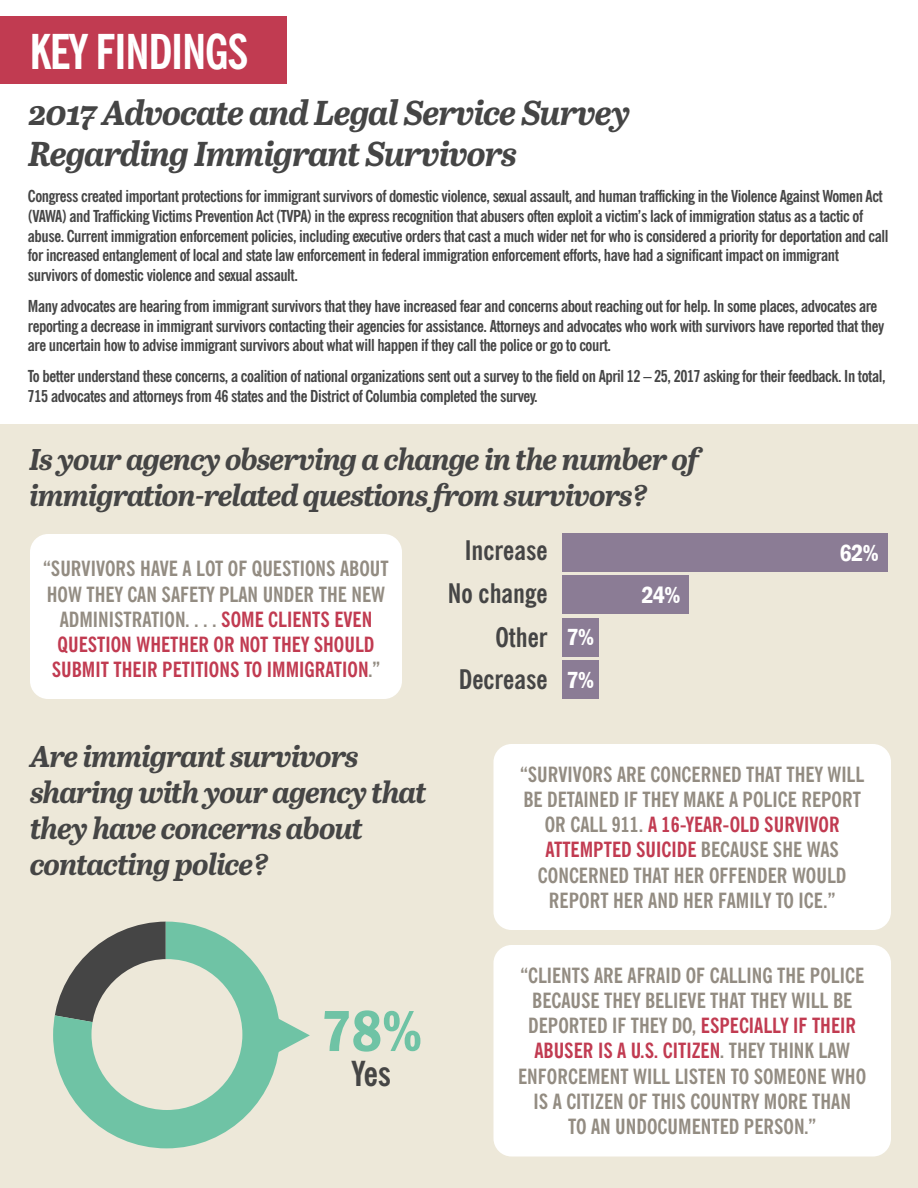
<style>
.page{position:relative;width:918px;height:1188px;background:#fff}
.page>*{position:absolute;margin:0;border:0;box-sizing:border-box;transform-origin:0 0}
.t1{font:600 condensed 60px "Franklin Gothic";color:#6fc3a5}
.t2{font:700 condensed 48px "News Gothic BT";letter-spacing:-.025em;color:#fff}
.t3{font:italic 700 34.5px/41.4px "Abril Text";letter-spacing:-.025em;color:#454545}
.t4{font:700 condensed 34.5px "News Gothic BT";color:#454545}
.t5{font:italic 700 30px/36px "Abril Text";letter-spacing:-.03em;color:#454545}
.t6{font:700 condensed 27px/43px "News Gothic BT";color:#454545;text-align:right}
.t7{font:600 condensed 24px/43.5px "Franklin Gothic";color:#fff}
.t8{font:700 condensed 21px/25.2px "News Gothic BT";color:#938c82;text-align:center}
.t9{font:700 condensed 16.5px/19.8px "News Gothic BT";letter-spacing:-.025em;color:#454545}
.s1{color:#c13b51}
</style>
<div class="page">
<div style="left:0;top:424px;width:918px;height:764px;background:#ede8d9"></div>
<svg style="left:53px;top:922px;width:225px;height:226px"></svg>
<svg style="left:267px;top:1013px;width:43px;height:45px"></svg>
<div style="left:494px;top:744px;width:397px;height:186px;background:#fff;border-radius:18px"></div>
<div style="left:494px;top:945px;width:397px;height:211px;background:#fff;border-radius:18px"></div>
<div style="left:30px;top:534px;width:372px;height:165px;background:#fff;border-radius:18px"></div>
<div style="left:562px;top:533px;width:326px;height:38px;background:#8b7c95"></div>
<div style="left:562px;top:576px;width:126px;height:38px;background:#8b7c95"></div>
<div style="left:562px;top:618px;width:37px;height:38px;background:#8b7c95"></div>
<div style="left:562px;top:661px;width:37px;height:38px;background:#8b7c95"></div>
<div style="left:0;top:16px;width:286px;height:68px;background:#c13b51"></div>
<h2 class="t2" style="left:29px;top:22px;width:221px">KEY FINDINGS</h2>
<h3 class="t3" style="left:28px;top:91px;width:604px">2017 Advocate and Legal Service Survey<br>Regarding Immigrant Survivors</h3>
<p class="t9" style="left:28px;top:186px;width:862px">Congress created important protections for immigrant survivors of domestic violence, sexual assault, and human trafficking in the Violence Against Women Act (VAWA) and Trafficking Victims Prevention Act (TVPA) in the express recognition that abusers often exploit a victim’s lack of immigration status as a tactic of abuse. Current immigration enforcement policies, including executive orders that cast a much wider net for who is considered a priority for deportation and call for increased entanglement of local and state law enforcement in federal immigration enforcement efforts, have had a significant impact on immigrant survivors of domestic violence and sexual assault.</p>
<p class="t9" style="left:28px;top:296px;width:858px">Many advocates are hearing from immigrant survivors that they have increased fear and concerns about reaching out for help. In some places, advocates are reporting a decrease in immigrant survivors contacting their agencies for assistance. Attorneys and advocates who work with survivors have reported that they are uncertain how to advise immigrant survivors about what will happen if they call the police or go to court.</p>
<p class="t9" style="left:28px;top:366px;width:859px">To better understand these concerns, a coalition of national organizations sent out a survey to the field on April 12 – 25, 2017 asking for their feedback. In total,<br>715 advocates and attorneys from 46 states and the District of Columbia completed the survey.</p>
<h3 class="t5" style="left:29px;top:440px;width:671px">Is your agency observing a change in the number of immigration-related questions from survivors?</h3>
<p class="t8" style="left:43px;top:556px;width:347px">“SURVIVORS HAVE A LOT OF QUESTIONS ABOUT HOW THEY CAN SAFETY PLAN UNDER THE NEW ADMINISTRATION. . . . <span class="s1">SOME CLIENTS EVEN QUESTION WHETHER OR NOT THEY SHOULD SUBMIT THEIR PETITIONS TO IMMIGRATION</span>.”</p>
<h3 class="t6" style="left:448px;top:528px;width:101px">Increase<br>No change<br>Other<br>Decrease</h3>
<h3 class="t7" style="left:567px;top:615px;width:29px">7%<br>7%</h3>
<h3 class="t7" style="left:642px;top:573px;width:40px">24%</h3>
<h3 class="t7" style="left:840px;top:531px;width:41px">62%</h3>
<h3 class="t5" style="left:30px;top:737px;width:398px">Are immigrant survivors sharing with your agency that they have concerns about contacting police?</h3>
<h1 class="t1" style="left:321px;top:991px;width:103px">78%</h1>
<h3 class="t4" style="left:352px;top:1052px;width:41px">Yes</h3>
<p class="t8" style="left:520px;top:762px;width:346px">“SURVIVORS ARE CONCERNED THAT THEY WILL BE DETAINED IF THEY MAKE A POLICE REPORT OR CALL 911. <span class="s1">A 16-YEAR-OLD SURVIVOR ATTEMPTED SUICIDE</span> BECAUSE SHE WAS CONCERNED THAT HER OFFENDER WOULD REPORT HER AND HER FAMILY TO ICE.”</p>
<p class="t8" style="left:518px;top:963px;width:350px">“CLIENTS ARE AFRAID OF CALLING THE POLICE BECAUSE THEY BELIEVE THAT THEY WILL BE DEPORTED IF THEY DO, <span class="s1">ESPECIALLY IF THEIR ABUSER IS A U.S. CITIZEN</span>. THEY THINK LAW ENFORCEMENT WILL LISTEN TO SOMEONE WHO IS A CITIZEN OF THIS COUNTRY MORE THAN<br>TO AN UNDOCUMENTED PERSON.”</p>
</div>
